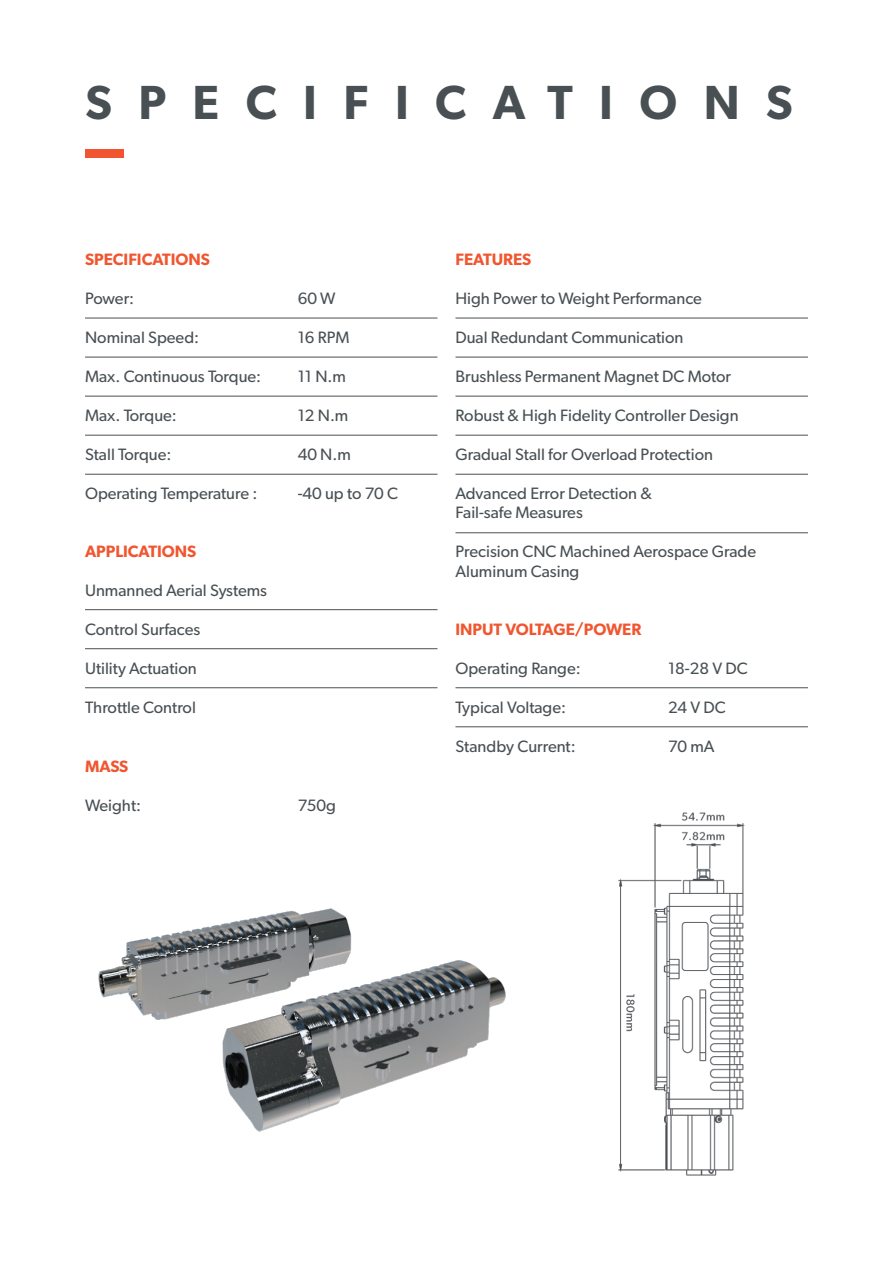
<style>
.page{position:relative;width:893px;height:1263px;background:#fff}
.page>*{position:absolute;margin:0;border:0;box-sizing:border-box;transform-origin:0 0}
.t1{font:600 48px "Gibson";letter-spacing:.55em;color:#495054}
.t2{font:16.5px "Gibson";color:#495054}
.t3{font:600 16.5px "Gibson";color:#f0562f}
</style>
<div class="page">
<img style="left:85px;top:149px;width:723px;height:1027px">
<div style="left:86px;top:149px;width:38px;height:8px;background:#f05430"></div>
<hr style="left:85px;top:318px;width:352px;height:1px;background:#495054">
<hr style="left:455px;top:318px;width:353px;height:1px;background:#495054">
<hr style="left:85px;top:357px;width:352px;height:1px;background:#495054">
<hr style="left:455px;top:357px;width:353px;height:1px;background:#495054">
<hr style="left:85px;top:396px;width:352px;height:1px;background:#495054">
<hr style="left:85px;top:609px;width:352px;height:1px;background:#495054">
<hr style="left:455px;top:396px;width:353px;height:1px;background:#495054">
<hr style="left:85px;top:435px;width:352px;height:1px;background:#495054">
<hr style="left:85px;top:648px;width:352px;height:1px;background:#495054">
<hr style="left:455px;top:435px;width:353px;height:1px;background:#495054">
<hr style="left:455px;top:687px;width:353px;height:1px;background:#495054">
<hr style="left:85px;top:474px;width:352px;height:1px;background:#495054">
<hr style="left:85px;top:687px;width:352px;height:1px;background:#495054">
<hr style="left:455px;top:474px;width:353px;height:1px;background:#495054">
<hr style="left:455px;top:726px;width:353px;height:1px;background:#495054">
<hr style="left:455px;top:532px;width:353px;height:1px;background:#495054">
<p class="t1" style="left:86px;top:74px;width:708px">SPECIFICATIONS</p>
<p class="t3" style="left:85px;top:249px;width:127px">SPECIFICATIONS</p>
<p class="t2" style="left:85px;top:288px;width:51px">Power:</p>
<p class="t2" style="left:298px;top:288px;width:39px">60 W</p>
<p class="t2" style="left:85px;top:327px;width:116px">Nominal Speed:</p>
<p class="t2" style="left:298px;top:327px;width:53px">16 RPM</p>
<p class="t2" style="left:85px;top:366px;width:178px">Max. Continuous Torque:</p>
<p class="t2" style="left:298px;top:366px;width:50px">11 N.m</p>
<p class="t2" style="left:85px;top:405px;width:93px">Max. Torque:</p>
<p class="t2" style="left:298px;top:405px;width:52px">12 N.m</p>
<p class="t2" style="left:85px;top:444px;width:88px">Stall Torque:</p>
<p class="t2" style="left:298px;top:444px;width:55px">40 N.m</p>
<p class="t2" style="left:85px;top:483px;width:174px">Operating Temperature :</p>
<p class="t2" style="left:298px;top:483px;width:102px">-40 up to 70 C</p>
<p class="t3" style="left:85px;top:541px;width:113px">APPLICATIONS</p>
<p class="t2" style="left:85px;top:580px;width:184px">Unmanned Aerial Systems</p>
<p class="t2" style="left:85px;top:619px;width:117px">Control Surfaces</p>
<p class="t2" style="left:85px;top:658px;width:113px">Utility Actuation</p>
<p class="t2" style="left:85px;top:697px;width:112px">Throttle Control</p>
<p class="t3" style="left:85px;top:756px;width:45px">MASS</p>
<p class="t2" style="left:85px;top:795px;width:58px">Weight:</p>
<p class="t2" style="left:298px;top:795px;width:40px">750g</p>
<p class="t3" style="left:455px;top:249px;width:77px">FEATURES</p>
<p class="t2" style="left:455px;top:288px;width:248px">High Power to Weight Performance</p>
<p class="t2" style="left:455px;top:327px;width:230px">Dual Redundant Communication</p>
<p class="t2" style="left:455px;top:366px;width:277px">Brushless Permanent Magnet DC Motor</p>
<p class="t2" style="left:455px;top:405px;width:285px">Robust &amp; High Fidelity Controller Design</p>
<p class="t2" style="left:455px;top:444px;width:259px">Gradual Stall for Overload Protection</p>
<p class="t2" style="left:455px;top:483px;width:198px">Advanced Error Detection &amp;</p>
<p class="t2" style="left:455px;top:502px;width:129px">Fail-safe Measures</p>
<p class="t2" style="left:455px;top:541px;width:302px">Precision CNC Machined Aerospace Grade</p>
<p class="t2" style="left:455px;top:561px;width:125px">Aluminum Casing</p>
<p class="t3" style="left:455px;top:619px;width:187px">INPUT VOLTAGE/POWER</p>
<p class="t2" style="left:455px;top:658px;width:127px">Operating Range:</p>
<p class="t2" style="left:668px;top:658px;width:81px">18-28 V DC</p>
<p class="t2" style="left:455px;top:697px;width:112px">Typical Voltage:</p>
<p class="t2" style="left:668px;top:697px;width:59px">24 V DC</p>
<p class="t2" style="left:455px;top:736px;width:122px">Standby Current:</p>
<p class="t2" style="left:668px;top:736px;width:48px">70 mA</p>
</div>
